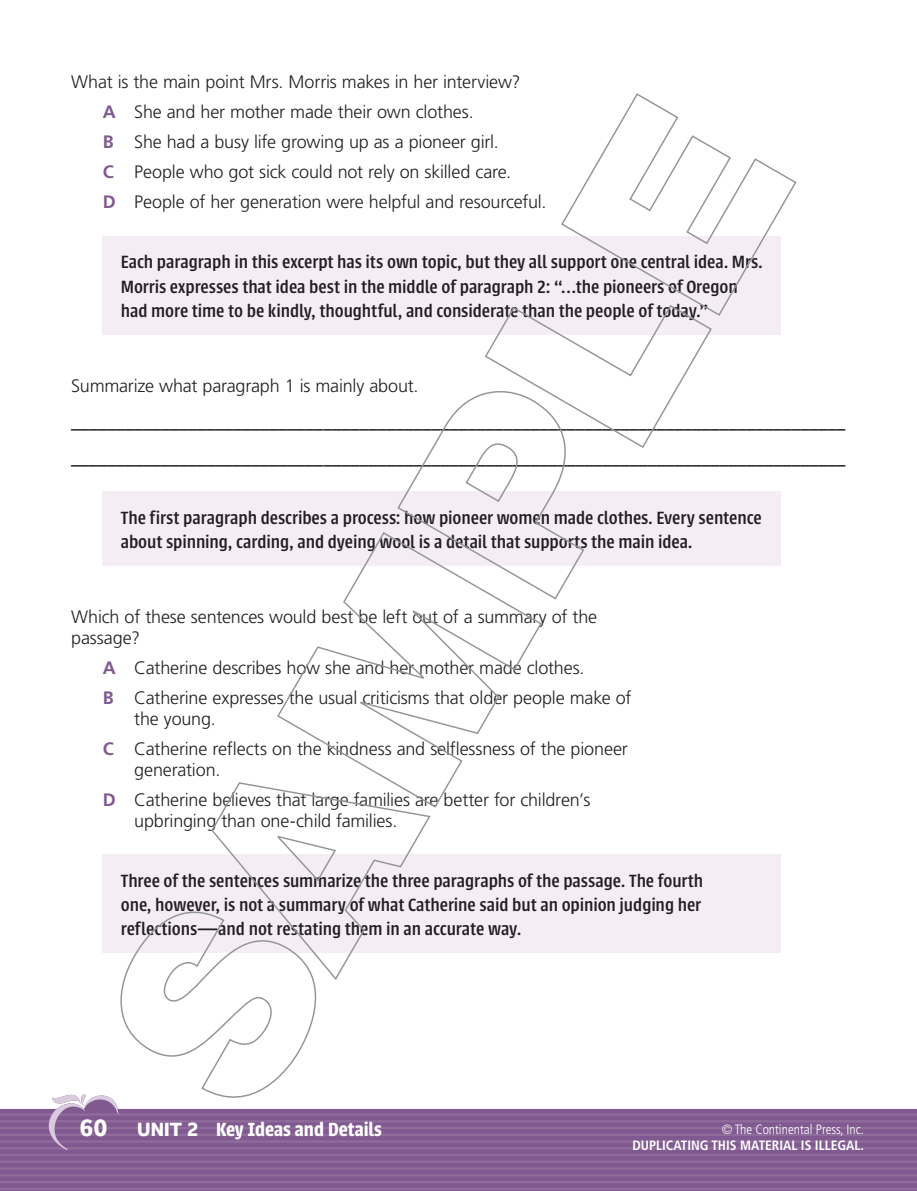
<style>
.page{position:relative;width:917px;height:1191px;background:#fff}
.page>*{position:absolute;margin:0;border:0;box-sizing:border-box;transform-origin:0 0}
.t1{font:700 24px "Remora Sans W2";color:#fff}
.t2{font:600 21px "Urbana";color:#fff}
.t3{font:500 19.5px/24px "Urbana";letter-spacing:-.005em;color:#231f20}
.t4{font:300 18px/30px "Frutiger";letter-spacing:-.01em;color:#231f20}
.t5{font:18px/36px "Cheltenham";color:#231f20}
.t6{font:700 condensed 13.5px "Frutiger";color:#fff}
.t7{font:300 condensed 13.5px "Frutiger";color:#fff}
.s1{font-weight:700;color:#805990}
.s2{font-family:"Remora Sans W2";font-weight:700;font-size:19.5px}
</style>
<div class="page">
<div style="left:0;top:1108px;width:917px;height:83px;background:#805990"></div>
<hr style="left:0;top:1187px;width:917px;height:3px;background:#906c9c">
<hr style="left:0;top:1181px;width:917px;height:2px;background:#906c9c">
<hr style="left:0;top:1174px;width:917px;height:2px;background:#906c9c">
<hr style="left:0;top:1167px;width:917px;height:2px;background:#906c9c">
<hr style="left:0;top:1160px;width:917px;height:3px;background:#906c9c">
<hr style="left:0;top:1154px;width:917px;height:2px;background:#906c9c">
<hr style="left:0;top:1147px;width:917px;height:2px;background:#906c9c">
<hr style="left:0;top:1140px;width:917px;height:2px;background:#906c9c">
<hr style="left:0;top:1133px;width:917px;height:3px;background:#906c9c">
<hr style="left:0;top:1127px;width:917px;height:2px;background:#906c9c">
<hr style="left:0;top:1120px;width:917px;height:2px;background:#906c9c">
<hr style="left:0;top:1113px;width:917px;height:2px;background:#906c9c">
<div style="left:103px;top:236px;width:678px;height:98px;background:#f4edf4"></div>
<div style="left:103px;top:491px;width:678px;height:74px;background:#f4edf4"></div>
<div style="left:103px;top:854px;width:678px;height:98px;background:#f4edf4"></div>
<svg style="left:48px;top:899px;width:281px;height:251px"></svg>
<svg style="left:210px;top:782px;width:222px;height:199px"></svg>
<svg style="left:276px;top:532px;width:266px;height:276px"></svg>
<svg style="left:396px;top:307px;width:317px;height:293px"></svg>
<svg style="left:560px;top:93px;width:236px;height:224px"></svg>
<p class="t4" style="left:103px;top:67px;width:445px;text-indent:-32px">What is the main point Mrs. Morris makes in her interview?<br><span class="s1">A</span> She and her mother made their own clothes.<br><span class="s1">B</span> She had a busy life growing up as a pioneer girl.<br><span class="s1">C</span> People who got sick could not rely on skilled care.<br><span class="s1">D</span> People of her generation were helpful and resourceful.</p>
<p class="t3" style="left:121px;top:250px;width:643px">Each paragraph in this excerpt has its own topic, but they all support one central idea. Mrs.<br>Morris expresses that idea best in the middle of paragraph 2: “…the pioneers of Oregon had more time to be kindly, thoughtful, and considerate than the people of today.”</p>
<p class="t4" style="left:71px;top:370px;width:349px">Summarize what paragraph 1 is mainly about.</p>
<p class="t5" style="left:71px;top:403px;width:775px">______________________________________________________________________________________ ______________________________________________________________________________________</p>
<p class="t3" style="left:121px;top:505px;width:642px">The first paragraph describes a process: how pioneer women made clothes. Every sentence about spinning, carding, and dyeing wool is a detail that supports the main idea.</p>
<p class="t4" style="left:71px;top:606px;width:527px;line-height:21px">Which of these sentences would best be left out of a summary of the passage?</p>
<p class="t4" style="left:103px;top:652px;width:530px"><span class="s1">A</span> Catherine describes how she and her mother made clothes.<br><span class="s1">B</span> Catherine expresses the usual criticisms that older people make of</p>
<p class="t4" style="left:103px;top:703px;width:526px;text-indent:32px">the young.<br><span class="s1">C</span> Catherine reflects on the kindness and selflessness of the pioneer</p>
<p class="t4" style="left:103px;top:754px;width:489px;text-indent:32px">generation.<br><span class="s1">D</span> Catherine believes that large families are better for children’s</p>
<p class="t4" style="left:134px;top:805px;width:264px">upbringing than one-child families.</p>
<p class="t3" style="left:121px;top:868px;width:584px;text-align:justify">Three of the sentences summarize the three paragraphs of the passage. The fourth one, however, is not a summary of what Catherine said but an opinion judging her reflections——and not restating them in an accurate way.</p>
<h1 class="t1" style="left:80px;top:1112px;width:29px">60</h1>
<p class="t2" style="left:137px;top:1117px;width:246px"><span class="s2">UNIT 2</span> Key Ideas and Details</p>
<p class="t7" style="left:721px;top:1121px;width:144px">© The Continental Press, Inc.</p>
<p class="t6" style="left:632px;top:1137px;width:233px">DUPLICATING THIS MATERIAL IS ILLEGAL.</p>
</div>
